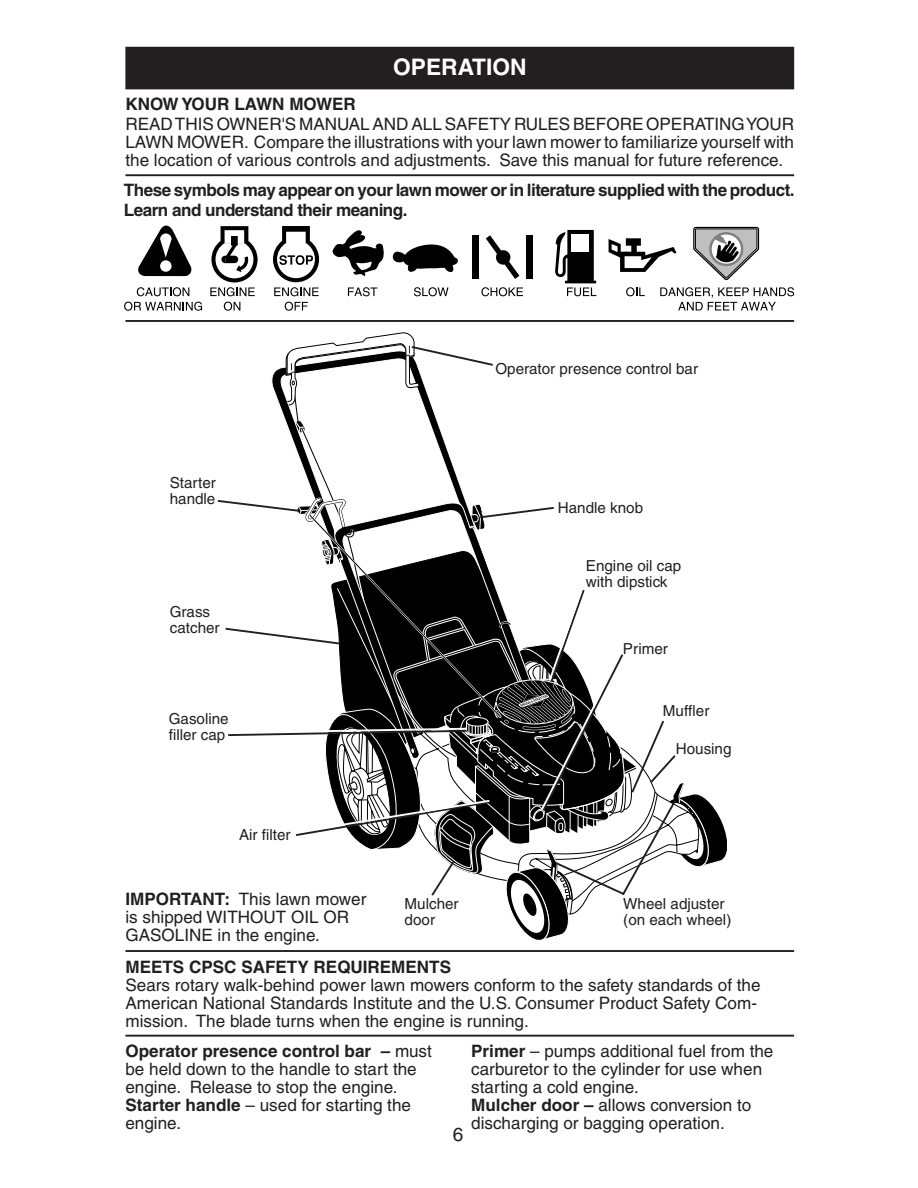
<style>
.page{position:relative;width:918px;height:1188px;background:#fff}
.page>*{position:absolute;margin:0;border:0;box-sizing:border-box;transform-origin:0 0}
.t1{font:700 22.8px "Helvetica";color:#fff}
.t2{font:19.05px "Helvetica";color:#231f20}
.t3{font:17.1px/18px "Helvetica";color:#231f20}
.t4{font:700 17.1px/20.5px "Helvetica";letter-spacing:-.03em;color:#231f20}
.t5{font:700 17.1px "Helvetica";color:#231f20}
.t6{font:15.15px/16.2px "Helvetica";color:#231f20}
.s1{font-weight:700}
</style>
<div class="page">
<div style="left:126px;top:47px;width:668px;height:42px;background:#231f20"></div>
<svg style="left:486px;top:235px;width:33px;height:44px"></svg>
<div style="left:526px;top:235px;width:7px;height:43px;background:#000"></div>
<div style="left:473px;top:235px;width:6px;height:43px;background:#000"></div>
<svg style="left:137px;top:287px;width:52px;height:9px"></svg>
<svg style="left:124px;top:302px;width:78px;height:9px"></svg>
<svg style="left:348px;top:287px;width:29px;height:9px"></svg>
<svg style="left:414px;top:287px;width:35px;height:9px"></svg>
<svg style="left:224px;top:302px;width:16px;height:9px"></svg>
<svg style="left:285px;top:302px;width:23px;height:9px"></svg>
<svg style="left:626px;top:287px;width:19px;height:9px"></svg>
<svg style="left:481px;top:287px;width:42px;height:9px"></svg>
<svg style="left:660px;top:287px;width:134px;height:23px"></svg>
<svg style="left:210px;top:226px;width:48px;height:70px"></svg>
<svg style="left:332px;top:230px;width:52px;height:46px"></svg>
<svg style="left:392px;top:244px;width:66px;height:29px"></svg>
<svg style="left:138px;top:225px;width:54px;height:51px"></svg>
<svg style="left:609px;top:238px;width:67px;height:34px"></svg>
<svg style="left:555px;top:230px;width:41px;height:66px"></svg>
<div style="left:572px;top:234px;width:17px;height:17px;background:#fff"></div>
<svg style="left:693px;top:227px;width:66px;height:53px"></svg>
<svg style="left:273px;top:226px;width:46px;height:70px"></svg>
<hr style="left:125px;top:174px;width:669px;height:2px;background:#231f20">
<hr style="left:125px;top:320px;width:669px;height:2px;background:#231f20">
<svg style="left:125px;top:358px;width:670px;height:679px"></svg>
<svg style="left:226px;top:506px;width:60px;height:279px"></svg>
<svg style="left:286px;top:332px;width:441px;height:607px"></svg>
<h1 class="t1" style="left:393px;top:58px;width:135px">OPERATION</h1>
<p class="t5" style="left:125px;top:97px;width:232px">KNOW YOUR LAWN MOWER</p>
<p class="t3" style="left:125px;top:117px;width:670px;text-align:justify">READ THIS OWNER'S MANUAL AND ALL SAFETY RULES BEFORE OPERATING YOUR LAWN MOWER. Compare the illustrations with your lawn mower to familiarize yourself with the location of various controls and adjustments. Save this manual for future reference.</p>
<p class="t4" style="left:124px;top:181px;width:672px">These symbols may appear on your lawn mower or in literature supplied with the product.<br>Learn and understand their meaning.</p>
<p class="t6" style="left:495px;top:362px;width:204px">Operator presence control bar</p>
<p class="t6" style="left:170px;top:476px;width:48px">Starter handle</p>
<p class="t6" style="left:170px;top:605px;width:51px">Grass catcher</p>
<p class="t6" style="left:169px;top:712px;width:61px">Gasoline filler cap</p>
<p class="t6" style="left:239px;top:828px;width:53px">Air filter</p>
<p class="t3" style="left:125px;top:892px;width:242px"><span class="s1">IMPORTANT:</span> This lawn mower is shipped WITHOUT OIL OR<br>GASOLINE in the engine.</p>
<p class="t6" style="left:405px;top:897px;width:56px">Mulcher door</p>
<p class="t6" style="left:558px;top:501px;width:87px">Handle knob</p>
<p class="t6" style="left:586px;top:559px;width:97px">Engine oil cap with dipstick</p>
<p class="t6" style="left:623px;top:642px;width:46px">Primer</p>
<p class="t6" style="left:663px;top:704px;width:48px">Muffler</p>
<p class="t6" style="left:676px;top:742px;width:57px">Housing</p>
<p class="t6" style="left:623px;top:897px;width:110px">Wheel adjuster (on each wheel)</p>
<p class="t5" style="left:125px;top:960px;width:327px">MEETS CPSC SAFETY REQUIREMENTS</p>
<p class="t3" style="left:125px;top:977px;width:637px">Sears rotary walk-behind power lawn mowers conform to the safety standards of the<br>American National Standards Institute and the U.S. Consumer Product Safety Com&shy;mis sion. The blade turns when the engine is running.</p>
<p class="t3" style="left:125px;top:1043px;width:308px"><span class="s1">Operator presence control bar –</span> must be held down to the handle to start the engine. Release to stop the engine.<br><span class="s1">Starter handle</span> – used for starting the engine.</p>
<p class="t3" style="left:471px;top:1043px;width:304px"><span class="s1">Primer</span> – pumps additional fuel from the carburetor to the cylinder for use when starting a cold engine.<br><span class="s1">Mulcher door –</span> allows con ver sion to discharging or bagging operation.</p>
<p class="t2" style="left:453px;top:1128px;width:12px">6</p>
</div>
